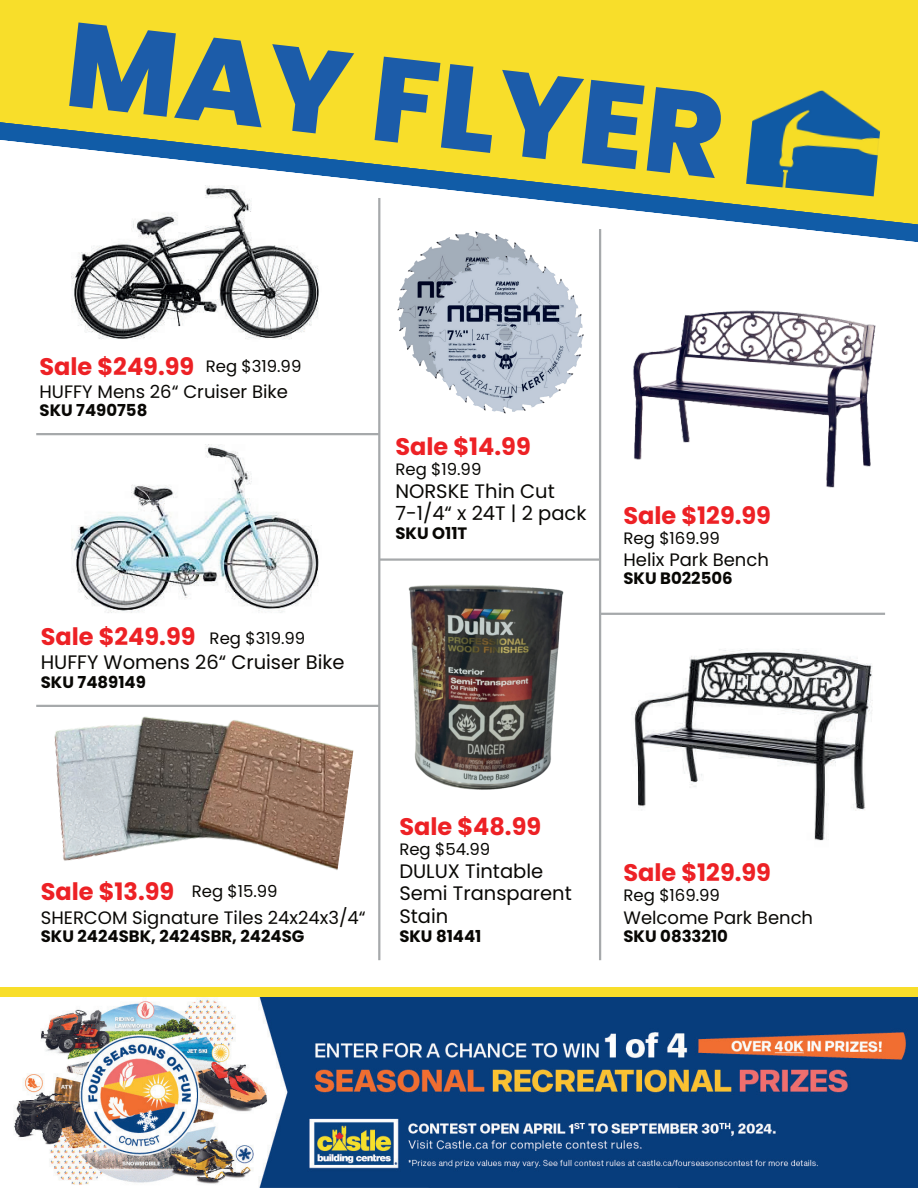
<style>
.page{position:relative;width:918px;height:1188px;background:#fff}
.page>*{position:absolute;margin:0;border:0;box-sizing:border-box;transform-origin:0 0}
.t1{font:800 118.95px "Poppins";color:#1c5ca9}
.t2{font:700 24px "Poppins";color:#ed2125}
.t3{font:19.5px/22.5px "Poppins";color:#090805}
.t4{font:18px "Poppins";color:#090805}
.t5{font:700 16.5px "Poppins";color:#080704}
.t6{font:16.5px "Poppins";color:#080704}
.t7{font:16.5px "Poppins";color:#090805}
</style>
<div class="page">
<div style="left:0;top:987px;width:918px;height:201px;background:#f8de2a"></div>
<svg style="left:0;top:0;width:918px;height:229px;background:#e5d750"></svg>
<hr style="left:378px;top:198px;width:2px;height:762px;background:#a6a9ab">
<hr style="left:36px;top:433px;width:343px;height:2px;background:#a6a9ab">
<hr style="left:600px;top:613px;width:285px;height:2px;background:#a6a9ab">
<img style="left:746px;top:84px;width:138px;height:112px">
<img style="left:0;top:997px;width:918px;height:191px">
<hr style="left:599px;top:229px;width:2px;height:731px;background:#a6a9ab">
<hr style="left:379px;top:558px;width:221px;height:3px;background:#a6a9ab">
<img style="left:632px;top:649px;width:241px;height:192px">
<img style="left:71px;top:444px;width:248px;height:169px">
<img style="left:71px;top:185px;width:251px;height:155px">
<img style="left:601px;top:256px;width:275px;height:247px">
<img style="left:408px;top:585px;width:156px;height:205px">
<img style="left:36px;top:704px;width:320px;height:166px">
<hr style="left:36px;top:705px;width:343px;height:2px;background:#a6a9ab">
<img style="left:391px;top:226px;width:170px;height:140px">
<img style="left:421px;top:249px;width:163px;height:165px">
<h1 class="t1" style="left:74px;top:-3px;width:661px;rotate:6deg">MAY FLYER</h1>
<p class="t2" style="left:40px;top:352px;width:156px">Sale $249.99</p>
<p class="t4" style="left:40px;top:381px;width:250px">HUFFY Mens 26“ Cruiser Bike</p>
<p class="t5" style="left:40px;top:401px;width:109px">SKU 7490758</p>
<p class="t6" style="left:206px;top:356px;width:97px">Reg $319.99</p>
<p class="t2" style="left:41px;top:623px;width:156px">Sale $249.99</p>
<p class="t3" style="left:41px;top:651px;width:305px">HUFFY Womens 26“ Cruiser Bike</p>
<p class="t5" style="left:41px;top:673px;width:107px">SKU 7489149</p>
<p class="t6" style="left:210px;top:629px;width:97px">Reg $319.99</p>
<p class="t2" style="left:395px;top:433px;width:137px">Sale $14.99</p>
<p class="t7" style="left:395px;top:460px;width:87px">Reg $19.99</p>
<p class="t3" style="left:395px;top:480px;width:193px">NORSKE Thin Cut<br>7-1/4“ x 24T | 2 pack</p>
<p class="t5" style="left:395px;top:524px;width:73px">SKU O11T</p>
<p class="t2" style="left:624px;top:501px;width:149px">Sale $129.99</p>
<p class="t6" style="left:624px;top:529px;width:98px">Reg $169.99</p>
<p class="t4" style="left:624px;top:550px;width:147px">Helix Park Bench</p>
<p class="t5" style="left:624px;top:569px;width:111px">SKU B022506</p>
<p class="t2" style="left:41px;top:878px;width:135px">Sale $13.99</p>
<p class="t4" style="left:41px;top:907px;width:327px">SHERCOM Signature Tiles 24x24x3/4“</p>
<p class="t5" style="left:41px;top:927px;width:265px">SKU 2424SBK, 2424SBR, 2424SG</p>
<p class="t6" style="left:192px;top:882px;width:87px">Reg $15.99</p>
<p class="t2" style="left:399px;top:813px;width:143px">Sale $48.99</p>
<p class="t7" style="left:399px;top:840px;width:93px">Reg $54.99</p>
<p class="t3" style="left:399px;top:860px;width:174px">DULUX Tintable<br>Semi Transparent<br>Stain</p>
<p class="t5" style="left:399px;top:927px;width:84px">SKU 81441</p>
<p class="t2" style="left:624px;top:859px;width:149px">Sale $129.99</p>
<p class="t6" style="left:624px;top:886px;width:98px">Reg $169.99</p>
<p class="t4" style="left:624px;top:907px;width:191px">Welcome Park Bench</p>
<p class="t5" style="left:624px;top:927px;width:106px">SKU 0833210</p>
</div>
